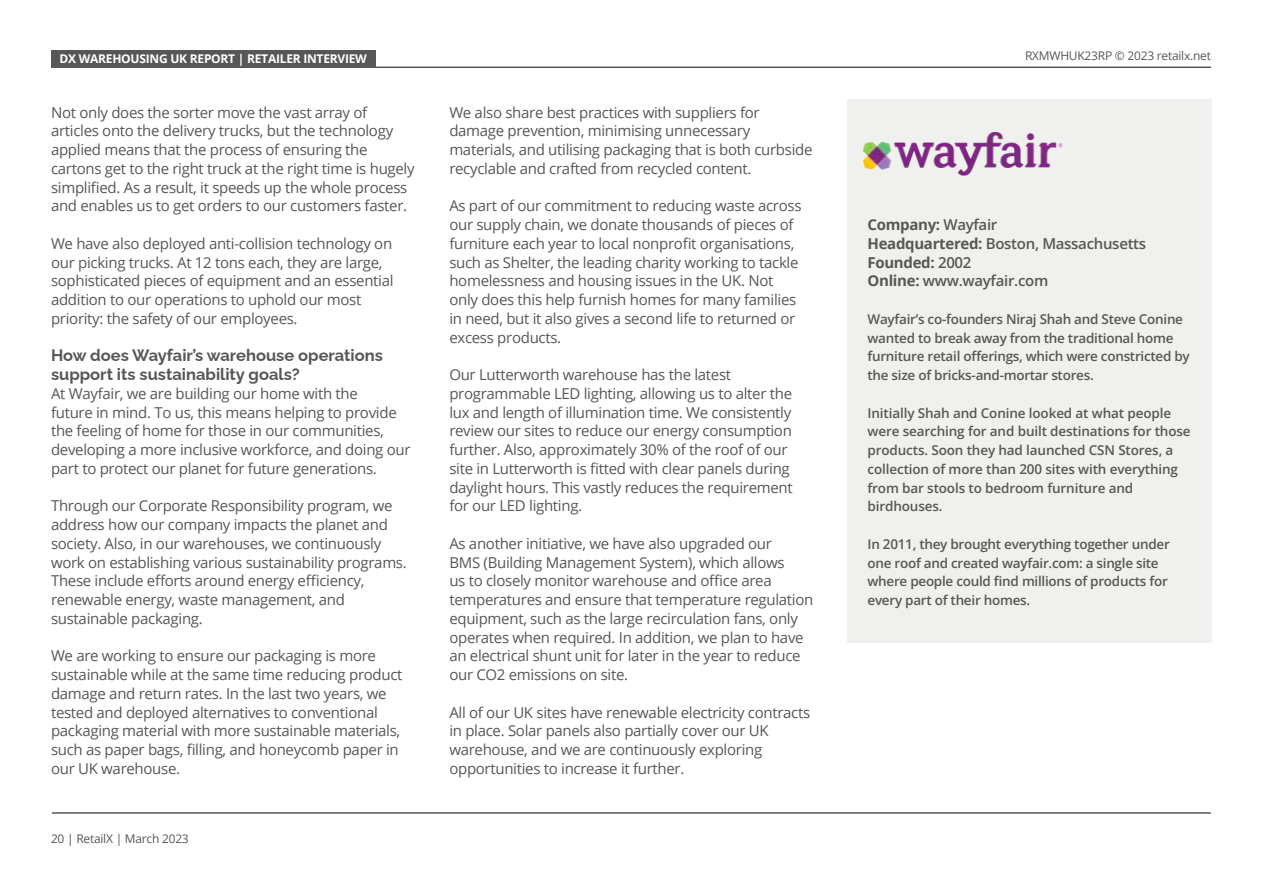
<style>
.page{position:relative;width:1263px;height:893px;background:#fff}
.page>*{position:absolute;margin:0;border:0;box-sizing:border-box;transform-origin:0 0}
.t1{font:700 16.5px/18.8px "Raleway";color:#575756}
.t2{font:15px/18.8px "Open Sans";letter-spacing:-.02em;color:#575756}
.t3{font:600 15px/18.8px "Open Sans";letter-spacing:-.02em;color:#575756}
.t4{font:600 13.5px/18.8px "Open Sans";letter-spacing:-.02em;color:#575756}
.t5{font:12px "Open Sans";letter-spacing:-.02em;color:#575756}
.t6{font:700 12px "Open Sans";letter-spacing:-.02em;color:#fff}
.t7{font:700 12px "Source Sans Pro";letter-spacing:-.02em;color:#fff}
.s1{font-weight:700}
</style>
<div class="page">
<hr style="left:51px;top:67px;width:1160px;height:1px;background:#575756">
<hr style="left:52px;top:812px;width:1159px;height:2px;background:#575756">
<div style="left:848px;top:99px;width:364px;height:544px;background:#f0f0ef"></div>
<img style="left:863px;top:132px;width:200px;height:43px">
<div style="left:51px;top:50px;width:324px;height:17px;background:#575756"></div>
<p class="t7" style="left:57px;top:47px;width:215px">SUSTAINABILITY REPORT | INTRODUCTION</p>
<p class="t6" style="left:60px;top:50px;width:309px">DX WAREHOUSING UK REPORT | RETAILER INTERVIEW</p>
<p class="t5" style="left:1025px;top:47px;width:187px">RXMWHUK23RP © 2023 retailx.net</p>
<p class="t2" style="left:51px;top:102px;width:365px">Not only does the sorter move the vast array of articles onto the delivery trucks, but the technology applied means that the process of ensuring the cartons get to the right truck at the right time is hugely simplified. As a result, it speeds up the whole process and enables us to get orders to our customers faster.</p>
<p class="t2" style="left:51px;top:234px;width:344px">We have also deployed anti-collision technology on our picking trucks. At 12 tons each, they are large, sophisticated pieces of equipment and an essential addition to our operations to uphold our most priority: the safety of our employees.</p>
<p class="t1" style="left:51px;top:344px;width:333px">How does Wayfair’s warehouse operations support its sustainability goals?</p>
<p class="t2" style="left:51px;top:384px;width:361px">At Wayfair, we are building our home with the<br>future in mind. To us, this means helping to provide the feeling of home for those in our communities, developing a more inclusive workforce, and doing our part to protect our planet for future generations.</p>
<p class="t2" style="left:51px;top:496px;width:357px">Through our Corporate Responsibility program, we address how our company impacts the planet and society. Also, in our warehouses, we continuously work on establishing various sustainability programs.<br>These include efforts around energy efficiency, renewable energy, waste management, and sustainable packaging.</p>
<p class="t2" style="left:51px;top:646px;width:353px">We are working to ensure our packaging is more sustainable while at the same time reducing product damage and return rates. In the last two years, we tested and deployed alternatives to conventional packaging material with more sustainable materials, such as paper bags, filling, and honeycomb paper in our UK warehouse.</p>
<p class="t2" style="left:449px;top:102px;width:365px">We also share best practices with suppliers for damage prevention, minimising unnecessary materials, and utilising packaging that is both curbside recyclable and crafted from recycled content.</p>
<p class="t2" style="left:449px;top:196px;width:354px">As part of our commitment to reducing waste across our supply chain, we donate thousands of pieces of furniture each year to local nonprofit organisations, such as Shelter, the leading charity working to tackle homelessness and housing issues in the UK. Not only does this help furnish homes for many families in need, but it also gives a second life to returned or excess products.</p>
<p class="t2" style="left:449px;top:365px;width:345px">Our Lutterworth warehouse has the latest programmable LED lighting, allowing us to alter the lux and length of illumination time. We consistently review our sites to reduce our energy consumption further. Also, approximately 30% of the roof of our site in Lutterworth is fitted with clear panels during daylight hours. This vastly reduces the requirement for our LED lighting.</p>
<p class="t2" style="left:449px;top:534px;width:366px">As another initiative, we have also upgraded our<br>BMS (Building Management System), which allows<br>us to closely monitor warehouse and office area temperatures and ensure that temperature regulation equipment, such as the large recirculation fans, only operates when required. In addition, we plan to have an electrical shunt unit for later in the year to reduce our CO2 emissions on site.</p>
<p class="t2" style="left:449px;top:702px;width:362px">All of our UK sites have renewable electricity contracts in place. Solar panels also partially cover our UK warehouse, and we are continuously exploring opportunities to increase it further.</p>
<p class="t3" style="left:867px;top:215px;width:280px"><span class="s1">Company:</span> Wayfair<br><span class="s1">Headquartered:</span> Boston, Massachusetts<br><span class="s1">Founded:</span> 2002<br><span class="s1">Online:</span> www.wayfair.com</p>
<p class="t4" style="left:867px;top:309px;width:324px">Wayfair’s co-founders Niraj Shah and Steve Conine wanted to break away from the traditional home furniture retail offerings, which were constricted by the size of bricks-and-mortar stores.</p>
<p class="t4" style="left:867px;top:403px;width:325px">Initially Shah and Conine looked at what people were searching for and built destinations for those products. Soon they had launched CSN Stores, a collection of more than 200 sites with everything from bar stools to bedroom furniture and birdhouses.</p>
<p class="t4" style="left:867px;top:534px;width:304px">In 2011, they brought everything together under one roof and created wayfair.com: a single site where people could find millions of products for every part of their homes.</p>
<p class="t5" style="left:51px;top:830px;width:139px">20 | RetailX | March 2023</p>
</div>
